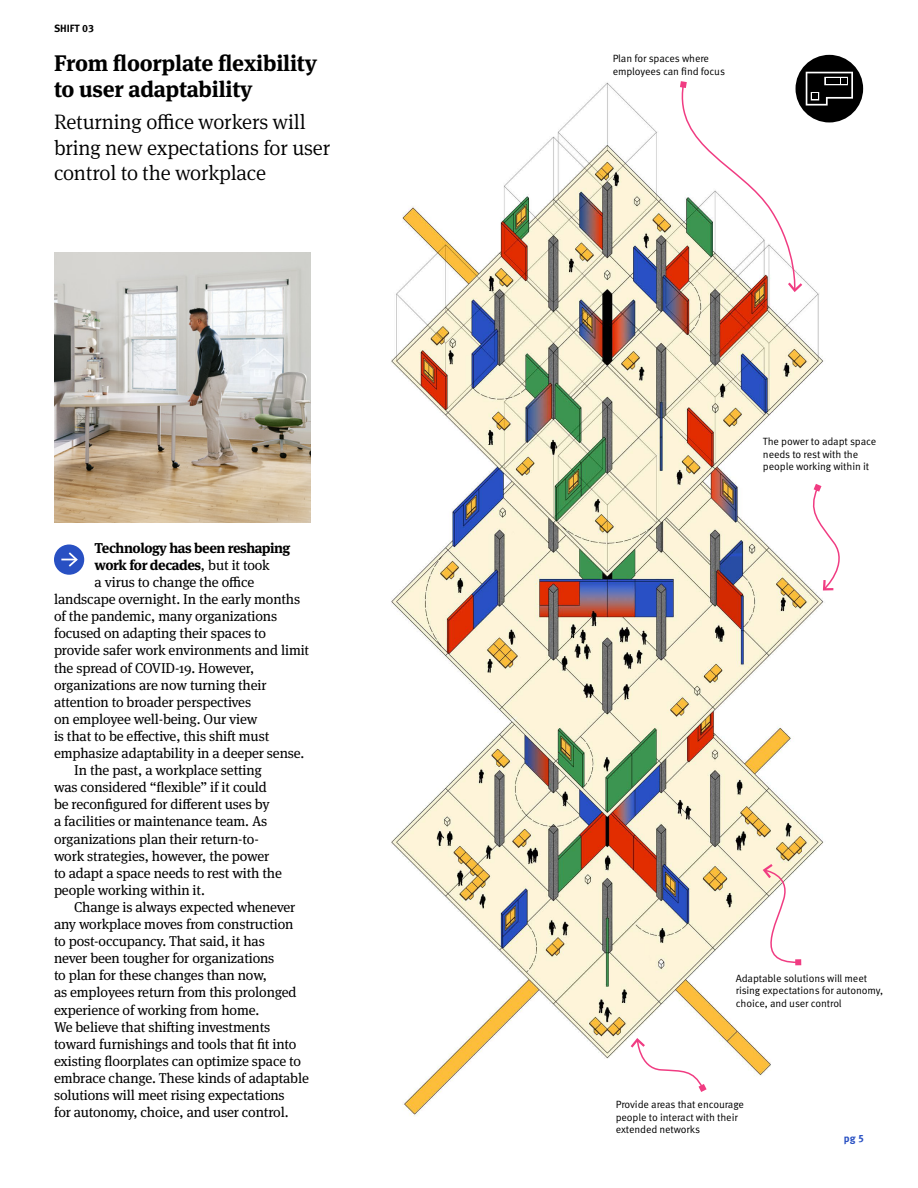
<style>
.page{position:relative;width:918px;height:1188px;background:#fff}
.page>*{position:absolute;margin:0;border:0;box-sizing:border-box;transform-origin:0 0}
.t1{font:700 22.5px/25.5px "Meta Serif OT";letter-spacing:-.01em;color:#000}
.t2{font:300 21px/25.5px "Meta Serif OT";letter-spacing:-.01em;color:#000}
.t3{font:14.25px "Meta Serif OT";letter-spacing:-.01em;color:#000}
.t4{font:700 14.25px "Meta Serif OT";letter-spacing:-.03em;color:#000}
.t5{font:10.5px/12.6px "Meta OT Norm";letter-spacing:-.01em;color:#000}
.t6{font:700 10.5px "Meta OT";color:#000}
.t7{font:700 10.5px "Meta OT";color:#2850c3}
.s1{font-weight:400}
</style>
<div class="page">
<img style="left:391px;top:82px;width:433px;height:1035px">
<img style="left:54px;top:252px;width:256px;height:270px">
<svg style="left:673px;top:55px;width:190px;height:239px"></svg>
<svg style="left:808px;top:484px;width:32px;height:108px"></svg>
<svg style="left:628px;top:1036px;width:79px;height:56px"></svg>
<svg style="left:752px;top:862px;width:49px;height:103px"></svg>
<div style="left:54px;top:545px;width:30px;height:30px;background:#2850c3;border-radius:50%"></div>
<svg style="left:61px;top:552px;width:17px;height:15px"></svg>
<p class="t6" style="left:54px;top:22px;width:42px">SHIFT 03</p>
<h1 class="t1" style="left:54px;top:51px;width:265px">From floorplate flexibility to user adaptability</h1>
<h2 class="t2" style="left:54px;top:109px;width:278px">Returning office workers will bring new expectations for user control to the workplace</h2>
<p class="t4" style="left:94px;top:539px;width:197px">Technology has been reshaping</p>
<p class="t4" style="left:94px;top:556px;width:177px">work for decades<span class="s1">, but it took</span></p>
<p class="t3" style="left:94px;top:574px;width:161px">a virus to change the office</p>
<p class="t3" style="left:54px;top:591px;width:248px">landscape overnight. In the early months</p>
<p class="t3" style="left:54px;top:608px;width:225px">of the pandemic, many organizations</p>
<p class="t3" style="left:54px;top:625px;width:214px">focused on adapting their spaces to</p>
<p class="t3" style="left:54px;top:642px;width:257px">provide safer work environments and limit</p>
<p class="t3" style="left:54px;top:659px;width:202px">the spread of COVID-19. However,</p>
<p class="t3" style="left:54px;top:676px;width:214px">organizations are now turning their</p>
<p class="t3" style="left:54px;top:693px;width:199px">attention to broader perspectives</p>
<p class="t3" style="left:54px;top:711px;width:205px">on employee well-being. Our view</p>
<p class="t3" style="left:54px;top:728px;width:217px">is that to be effective, this shift must</p>
<p class="t3" style="left:54px;top:745px;width:252px">emphasize adaptability in a deeper sense.</p>
<p class="t3" style="left:74px;top:762px;width:189px">In the past, a workplace setting</p>
<p class="t3" style="left:54px;top:779px;width:215px">was considered “flexible” if it could</p>
<p class="t3" style="left:54px;top:796px;width:217px">be reconfigured for different uses by</p>
<p class="t3" style="left:54px;top:813px;width:215px">a facilities or maintenance team. As</p>
<p class="t3" style="left:54px;top:830px;width:206px">organizations plan their return-to-</p>
<p class="t3" style="left:54px;top:847px;width:217px">work strategies, however, the power</p>
<p class="t3" style="left:54px;top:864px;width:229px">to adapt a space needs to rest with the</p>
<p class="t3" style="left:54px;top:882px;width:153px">people working within it.</p>
<p class="t3" style="left:74px;top:899px;width:223px">Change is always expected whenever</p>
<p class="t3" style="left:54px;top:916px;width:241px">any workplace moves from construction</p>
<p class="t3" style="left:54px;top:933px;width:212px">to post-occupancy. That said, it has</p>
<p class="t3" style="left:54px;top:950px;width:222px">never been tougher for organizations</p>
<p class="t3" style="left:54px;top:967px;width:215px">to plan for these changes than now,</p>
<p class="t3" style="left:54px;top:984px;width:244px">as employees return from this prolonged</p>
<p class="t3" style="left:54px;top:1001px;width:207px">experience of working from home.</p>
<p class="t3" style="left:54px;top:1018px;width:218px">We believe that shifting investments</p>
<p class="t3" style="left:54px;top:1035px;width:244px">toward furnishings and tools that fit into</p>
<p class="t3" style="left:54px;top:1053px;width:249px">existing floorplates can optimize space to</p>
<p class="t3" style="left:54px;top:1070px;width:256px">embrace change. These kinds of adaptable</p>
<p class="t3" style="left:54px;top:1087px;width:232px">solutions will meet rising expectations</p>
<p class="t3" style="left:54px;top:1104px;width:236px">for autonomy, choice, and user control.</p>
<p class="t5" style="left:613px;top:52px;width:114px">Plan for spaces where employees can find focus</p>
<p class="t5" style="left:763px;top:435px;width:115px">The power to adapt space needs to rest with the people working within it</p>
<p class="t5" style="left:736px;top:972px;width:149px">Adaptable solutions will meet rising expectations for autonomy, choice, and user control</p>
<p class="t5" style="left:616px;top:1098px;width:130px">Provide areas that encourage people to interact with their extended networks</p>
<p class="t7" style="left:844px;top:1132px;width:22px">pg 5</p>
</div>
